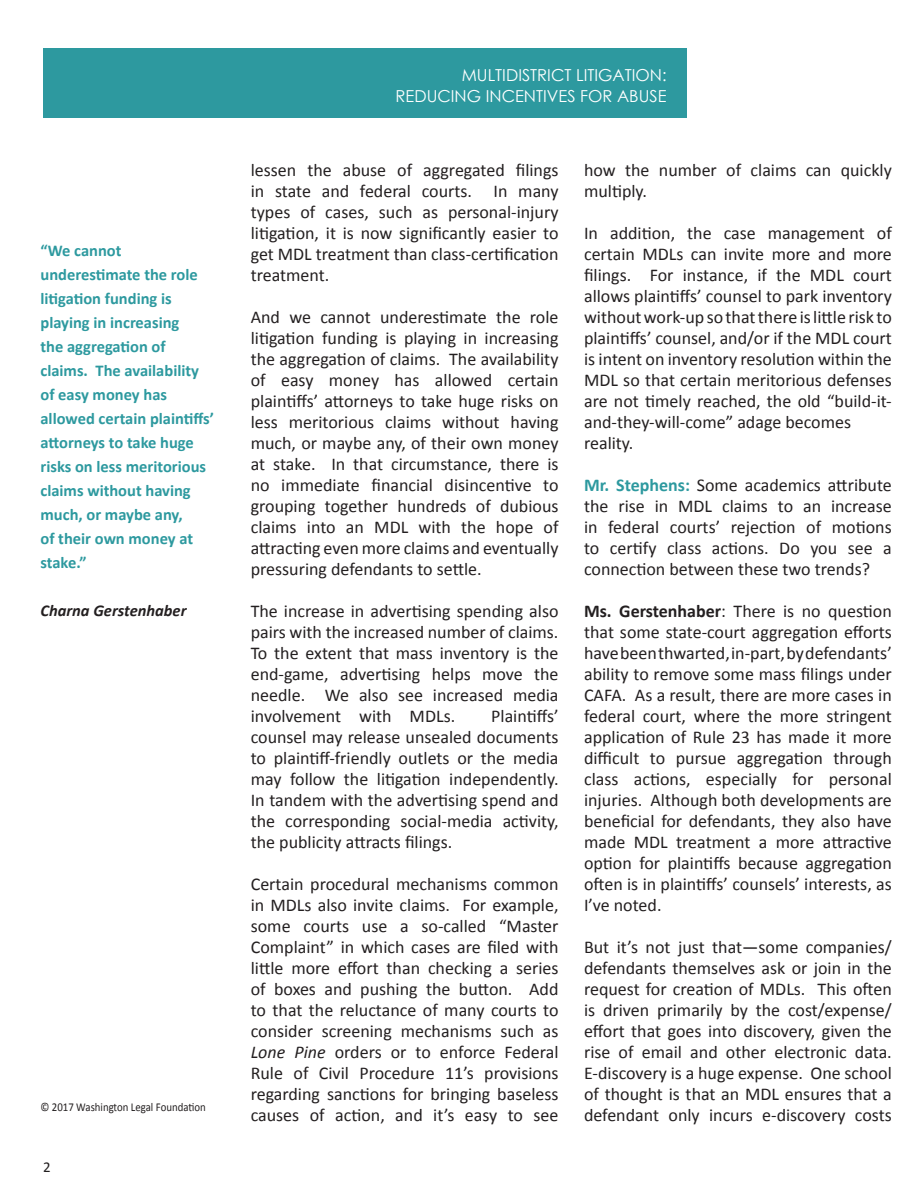
<style>
.page{position:relative;width:918px;height:1188px;background:#fff}
.page>*{position:absolute;margin:0;border:0;box-sizing:border-box;transform-origin:0 0}
.t1{font:18px/21px "Calibri";color:#231f20;text-align:justify}
.t2{font:700 16.5px/24px "Calibri";color:#2d999f}
.t3{font:16.5px "Century Gothic";color:#fff}
.t4{font:italic 700 16.5px "Calibri";color:#231f20}
.t5{font:15px "Calibri";color:#231f20}
.t6{font:12px "Calibri";color:#231f20;scale:.9 1}
.s1{font-style:italic}
.s2{font-weight:700;color:#2d999f}
.s3{font-weight:700}
</style>
<div class="page">
<div style="left:43px;top:48px;width:644px;height:70px;background:#2d999f"></div>
<p class="t2" style="left:40px;top:238px;width:175px">“We cannot underestimate the role litigation funding is playing in increasing<br>the aggregation of claims. The availability of easy money has allowed certain plaintiffs’ attorneys to take huge risks on less meritorious claims without having much, or maybe any,<br>of their own money at stake.”</p>
<p class="t4" style="left:40px;top:600px;width:148px">Charna Gerstenhaber</p>
<p class="t6" style="left:40px;top:1099px;width:185px">© 2017 Washington Legal Foundation</p>
<p class="t5" style="left:43px;top:1158px;width:9px">2</p>
<p class="t3" style="left:462px;top:64px;width:206px">MULTIDISTRICT LITIGATION:</p>
<p class="t3" style="left:396px;top:85px;width:273px">REDUCING INCENTIVES FOR ABUSE</p>
<p class="t1" style="left:251px;top:159px;width:309px">lessen the abuse of aggregated filings in state and federal courts. In many types of cases, such as personal-injury litigation, it is now significantly easier to get MDL treatment than class-certification treatment.</p>
<p class="t1" style="left:251px;top:306px;width:309px">And we cannot underestimate the role litigation funding is playing in increasing the aggregation of claims. The availability of easy money has allowed certain plaintiffs’ attorneys to take huge risks on less meritorious claims without having much, or maybe any, of their own money at stake. In that circumstance, there is no immediate financial disincentive to grouping together hundreds of dubious claims into an MDL with the hope of attracting even more claims and eventually pressuring defendants to settle.</p>
<p class="t1" style="left:251px;top:600px;width:309px">The increase in advertising spending also pairs with the increased number of claims.<br>To the extent that mass inventory is the end-game, advertising helps move the needle. We also see increased media involvement with MDLs.</p>
<p class="t1" style="left:251px;top:705px;width:309px;text-indent:240px">Plaintiffs’ counsel may release unsealed documents to plaintiff-friendly outlets or the media may follow the litigation independently.<br>In tandem with the advertising spend and the corresponding social-media activity, the publicity attracts filings.</p>
<p class="t1" style="left:251px;top:873px;width:309px">Certain procedural mechanisms common in MDLs also invite claims. For example, some courts use a so-called “Master Complaint” in which cases are filed with little more effort than checking a series of boxes and pushing the button. Add to that the reluctance of many courts to consider screening mechanisms such as <span class="s1">Lone Pine</span> orders or to enforce Federal Rule of Civil Procedure 11’s provisions regarding sanctions for bringing baseless causes of action, and it’s easy to see</p>
<p class="t1" style="left:584px;top:159px;width:309px">how the number of claims can quickly multiply.</p>
<p class="t1" style="left:584px;top:222px;width:309px">In addition, the case management of certain MDLs can invite more and more filings. For instance, if the MDL court allows plaintiffs’ counsel to park inventory without work-up so that there is little risk to plaintiffs’ counsel, and/or if the MDL court is intent on inventory resolution within the MDL so that certain meritorious defenses are not timely reached, the old “build-it&shy;and-they-will-come” adage becomes</p>
<p class="t1" style="left:584px;top:432px;width:51px">reality.</p>
<p class="t1" style="left:584px;top:474px;width:309px"><span class="s2">Mr. Stephens:</span> Some academics attribute the rise in MDL claims to an increase in federal courts’ rejection of motions to certify class actions. Do you see a connection between these two trends?</p>
<p class="t1" style="left:584px;top:600px;width:309px"><span class="s3">Ms. Gerstenhaber</span>: There is no question that some state-court aggregation efforts have been thwarted, in-part, by defendants’ ability to remove some mass filings under CAFA. As a result, there are more cases in federal court, where the more stringent application of Rule 23 has made it more difficult to pursue aggregation through class actions, especially for personal injuries. Although both developments are beneficial for defendants, they also have made MDL treatment a more attractive option for plaintiffs because aggregation often is in plaintiffs’ counsels’ interests, as I’ve noted.</p>
<p class="t1" style="left:584px;top:936px;width:309px">But it’s not just that—some companies/ defendants themselves ask or join in the request for creation of MDLs. This often is driven primarily by the cost/expense/ effort that goes into discovery, given the rise of email and other electronic data.<br>E-discovery is a huge expense. One school of thought is that an MDL ensures that a defendant only incurs e-discovery costs</p>
</div>
